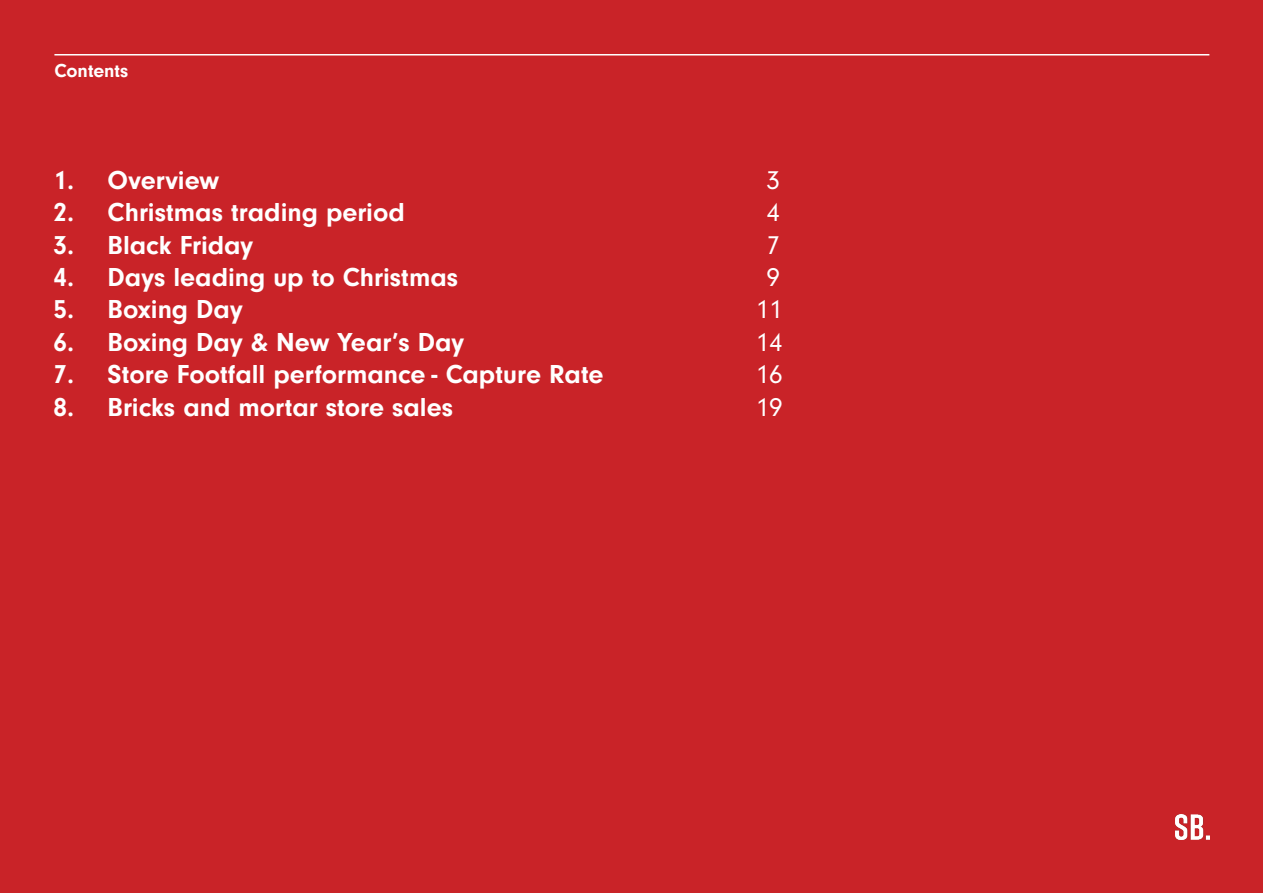
<style>
.page{position:relative;width:1263px;height:893px;background:#c92328}
.page>*{position:absolute;margin:0;border:0;box-sizing:border-box;transform-origin:0 0}
.t1{font:700 27px "Neuzeit Gro";color:#fff}
.t2{font:27px "Neuzeit Gro";color:#fff}
.t3{font:700 19.5px "Neuzeit Gro";color:#fff}
</style>
<div class="page">
<hr style="left:54px;top:54px;width:1155px;height:2px;background:#fff">
<img style="left:1176px;top:815px;width:33px;height:25px">
<p class="t3" style="left:54px;top:60px;width:76px">Contents</p>
<p class="t1" style="left:54px;top:165px;width:167px">1. Overview</p>
<p class="t2" style="left:766px;top:165px;width:15px">3</p>
<p class="t1" style="left:54px;top:197px;width:353px">2. Christmas trading period</p>
<p class="t2" style="left:766px;top:198px;width:15px">4</p>
<p class="t1" style="left:54px;top:230px;width:201px">3. Black Friday</p>
<p class="t2" style="left:766px;top:230px;width:15px">7</p>
<p class="t1" style="left:54px;top:262px;width:406px">4. Days leading up to Christmas</p>
<p class="t2" style="left:766px;top:263px;width:15px">9</p>
<p class="t1" style="left:54px;top:294px;width:191px">5. Boxing Day</p>
<p class="t2" style="left:756px;top:295px;width:28px">11</p>
<p class="t1" style="left:54px;top:327px;width:412px">6. Boxing Day &amp; New Year’s Day</p>
<p class="t2" style="left:756px;top:327px;width:28px">14</p>
<p class="t1" style="left:54px;top:359px;width:551px">7. Store Footfall performance - Capture Rate</p>
<p class="t2" style="left:756px;top:360px;width:28px">16</p>
<p class="t1" style="left:54px;top:392px;width:401px">8. Bricks and mortar store sales</p>
<p class="t2" style="left:756px;top:392px;width:29px">19</p>
</div>
